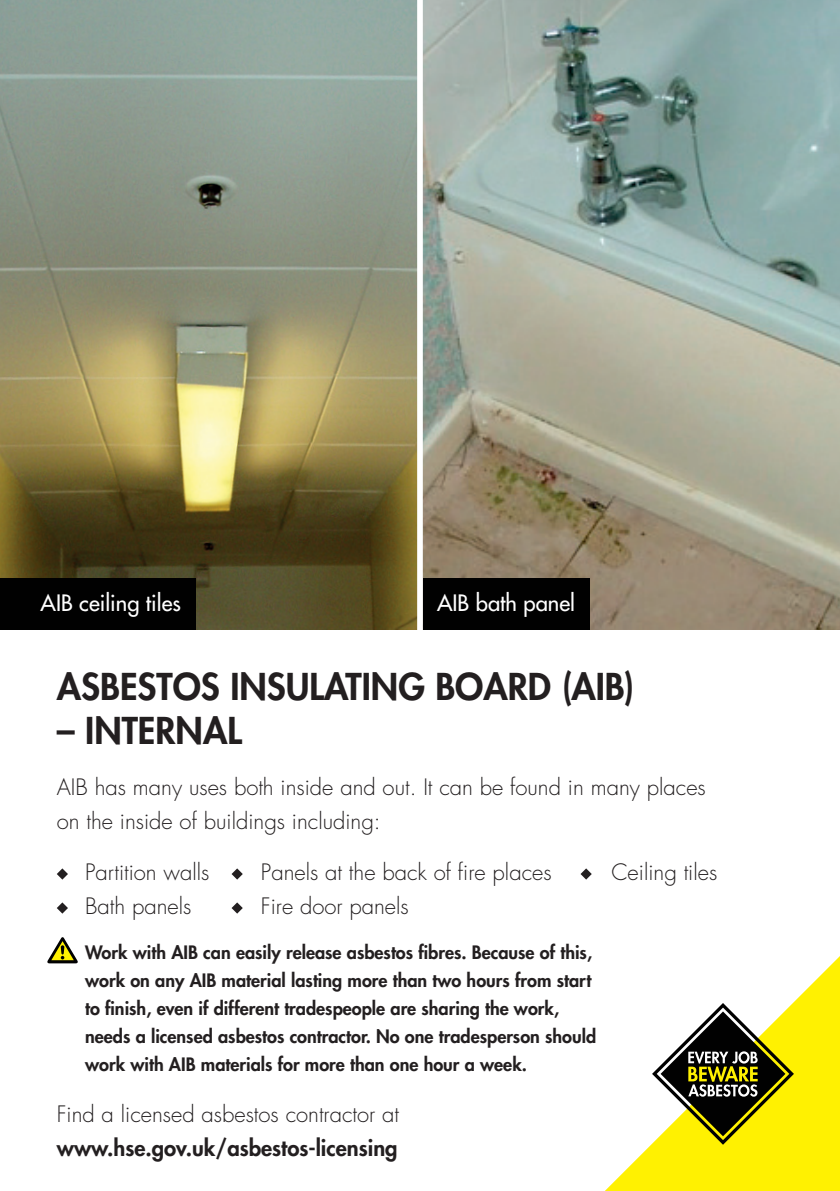
<style>
.page{position:relative;width:840px;height:1191px;background:#fff}
.page>*{position:absolute;margin:0;border:0;box-sizing:border-box;transform-origin:0 0}
.t1{font:800 36px "Futura Std";color:#231f20}
.t2{font:300 22px/34px "Futura Std";color:#231f20}
.t3{font:800 22px "Futura Std";color:#231f20}
.t4{font:500 22px "Futura Std";color:#fff}
.t5{font:800 18px/28px "Futura Std";color:#231f20}
</style>
<div class="page">
<img style="left:0;top:0;width:839px;height:629px">
<div style="left:0;top:578px;width:195px;height:51px;background:#010101"></div>
<svg style="left:57px;top:868px;width:11px;height:11px"></svg>
<svg style="left:231px;top:868px;width:12px;height:11px"></svg>
<svg style="left:580px;top:868px;width:11px;height:11px"></svg>
<svg style="left:57px;top:902px;width:11px;height:11px"></svg>
<svg style="left:231px;top:902px;width:12px;height:11px"></svg>
<div style="left:417px;top:0;width:5px;height:648px;background:#fff"></div>
<div style="left:422px;top:578px;width:167px;height:51px;background:#010101"></div>
<svg style="left:47px;top:937px;width:31px;height:26px"></svg>
<svg style="left:605px;top:957px;width:234px;height:234px"></svg>
<svg style="left:651px;top:1003px;width:142px;height:141px"></svg>
<p class="t4" style="left:41px;top:589px;width:142px">AIB ceiling tiles</p>
<p class="t4" style="left:437px;top:589px;width:139px">AIB bath panel</p>
<h1 class="t1" style="left:57px;top:664px;width:579px">ASBESTOS INSULATING BOARD (AIB)</h1>
<h1 class="t1" style="left:57px;top:707px;width:186px">– INTERNAL</h1>
<p class="t2" style="left:57px;top:770px;width:650px">AIB has many uses both inside and out. It can be found in many places on the inside of buildings including:</p>
<p class="t2" style="left:85px;top:855px;width:126px">Partition walls</p>
<p class="t2" style="left:261px;top:855px;width:292px">Panels at the back of fire places</p>
<p class="t2" style="left:611px;top:855px;width:107px">Ceiling tiles</p>
<p class="t2" style="left:85px;top:889px;width:108px">Bath panels</p>
<p class="t2" style="left:261px;top:889px;width:149px">Fire door panels</p>
<p class="t5" style="left:85px;top:938px;width:512px">Work with AIB can easily release asbestos fibres. Because of this, work on any AIB material lasting more than two hours from start to finish, even if different tradespeople are sharing the work, needs a licensed asbestos contractor. No one tradesperson should work with AIB materials for more than one hour a week.</p>
<p class="t2" style="left:57px;top:1097px;width:343px">Find a licensed asbestos contractor at</p>
<p class="t3" style="left:57px;top:1133px;width:342px">www.hse.gov.uk/asbestos-licensing</p>
</div>
